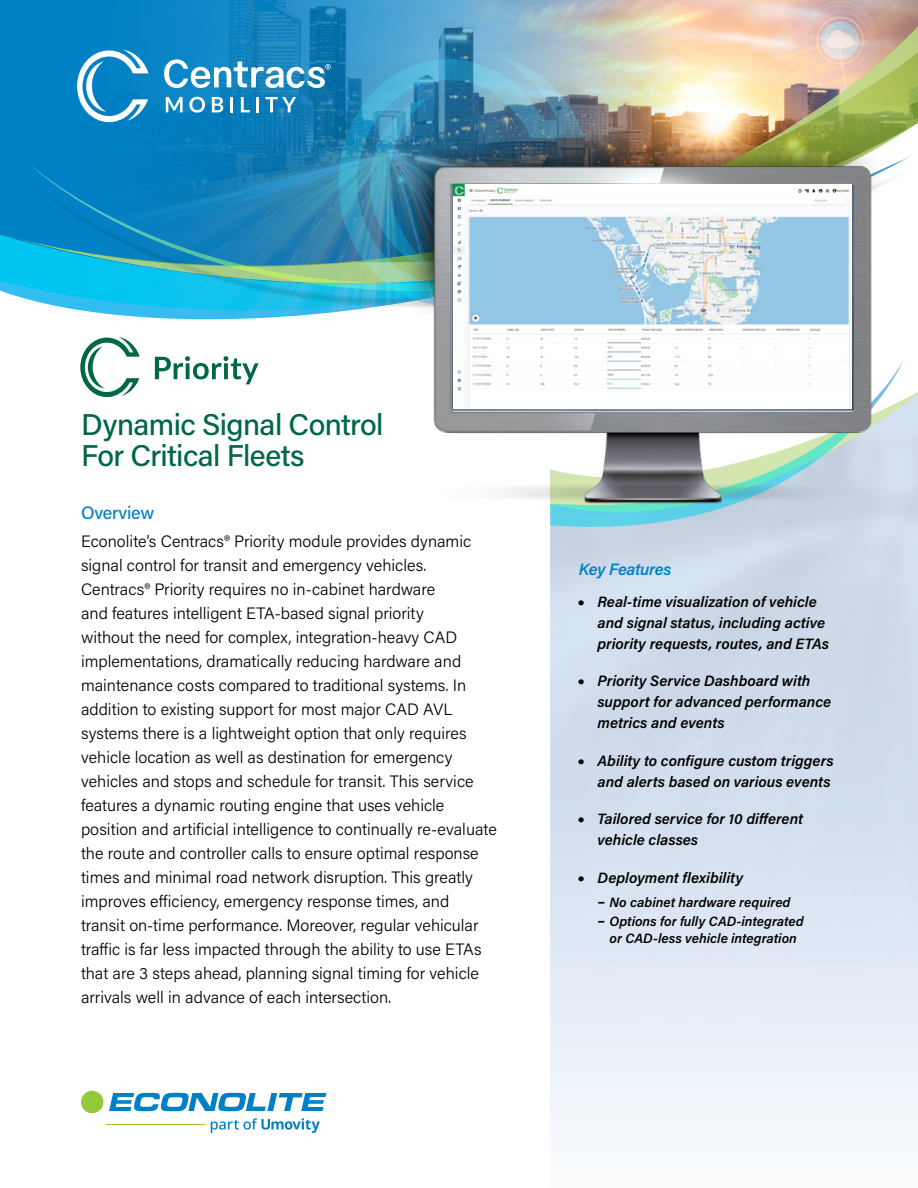
<style>
.page{position:relative;width:918px;height:1188px;background:#fff}
.page>*{position:absolute;margin:0;border:0;box-sizing:border-box;transform-origin:0 0}
.t1{font:500 30px/31.5px "Acumin Pro";letter-spacing:-.02em;color:#006748}
.t2{font:500 18px "Acumin Pro";letter-spacing:-.02em;color:#0081c6}
.t3{font:300 16.5px/24px "Acumin Pro";color:#000}
.t4{font:italic 600 16.5px "Acumin Pro";letter-spacing:-.02em;color:#0081c6}
.t5{font:italic 600 15px/21px "Acumin Pro";color:#000}
.t6{font:italic 600 13.5px/16.5px "Acumin Pro";color:#000;text-align:center}
.s1{font-family:"Agenda";font-weight:700;font-style:normal}
.s2{font-size:16.5px}
</style>
<div class="page">
<img style="left:0;top:0;width:918px;height:11px">
<img style="left:0;top:11px;width:918px;height:220px">
<svg style="left:0;top:231px;width:367px;height:89px"></svg>
<svg style="left:25px;top:156px;width:886px;height:151px;background:#2a9dc8"></svg>
<img style="left:339px;top:56px;width:245px;height:250px">
<svg style="left:550px;top:391px;width:368px;height:159px;background:#cdd9e7"></svg>
<svg style="left:881px;top:360px;width:23px;height:168px;fill:#d3e0ef"></svg>
<svg style="left:109px;top:1093px;width:217px;height:18px"></svg>
<div style="left:81px;top:1091px;width:22px;height:22px;background:#95c93d;border-radius:50%"></div>
<svg style="left:211px;top:1118px;width:109px;height:15px"></svg>
<hr style="left:106px;top:1124px;width:99px;height:1px;background:#95c93d">
<svg style="left:77px;top:50px;width:72px;height:72px"></svg>
<svg style="left:166px;top:97px;width:17px;height:15px"></svg>
<svg style="left:189px;top:97px;width:16px;height:16px"></svg>
<svg style="left:212px;top:97px;width:11px;height:15px"></svg>
<hr style="left:230px;top:97px;width:3px;height:15px;background:#fff">
<svg style="left:241px;top:97px;width:9px;height:15px"></svg>
<hr style="left:256px;top:97px;width:3px;height:15px;background:#fff">
<svg style="left:265px;top:97px;width:31px;height:15px"></svg>
<svg style="left:164px;top:59px;width:167px;height:29px"></svg>
<svg style="left:155px;top:356px;width:104px;height:28px"></svg>
<svg style="left:80px;top:337px;width:60px;height:60px"></svg>
<div style="left:401px;top:142px;width:487px;height:178px;background:#000;opacity:.9"></div>
<img style="left:422px;top:154px;width:459px;height:378px">
<img style="left:453px;top:185px;width:398px;height:223px">
<h1 class="t1" style="left:81px;top:407px;width:304px">Dynamic Signal Control<br>For Critical Fleets</h1>
<p class="t2" style="left:81px;top:500px;width:75px">Overview</p>
<p class="t3" style="left:81px;top:529px;width:417px">Econolite’s Centracs® Priority module provides dynamic signal control for transit and emergency vehicles.<br>Centracs® Priority requires no in-cabinet hardware<br>and features intelligent ETA-based signal priority<br>without the need for complex, integration-heavy CAD implementations, dramatically reducing hardware and maintenance costs compared to traditional systems. In addition to existing support for most major CAD AVL systems there is a lightweight option that only requires vehicle location as well as destination for emergency vehicles and stops and schedule for transit. This service features a dynamic routing engine that uses vehicle position and artificial intelligence to continually re-evaluate the route and controller calls to ensure optimal response times and minimal road network disruption. This greatly improves efficiency, emergency response times, and transit on-time performance. Moreover, regular vehicular traffic is far less impacted through the ability to use ETAs that are 3 steps ahead, planning signal timing for vehicle arrivals well in advance of each intersection.</p>
<p class="t4" style="left:579px;top:558px;width:94px">Key Features</p>
<p class="t5" style="left:598px;top:590px;width:233px;text-indent:-20px"><span class="s1">•</span> Real-time visualization of vehicle and signal status, including active priority requests, routes, and ETAs</p>
<p class="t5" style="left:598px;top:670px;width:235px;text-indent:-20px"><span class="s1">•</span> Priority Service Dashboard with support for advanced performance metrics and events</p>
<p class="t5" style="left:578px;top:749px;width:257px;text-align:right"><span class="s1">•</span> Ability to configure custom triggers and alerts based on various events</p>
<p class="t5" style="left:598px;top:808px;width:207px;text-indent:-20px"><span class="s1">•</span> Tailored service for 10 different vehicle classes</p>
<p class="t5" style="left:578px;top:866px;width:167px"><span class="s1">•</span> Deployment flexibility</p>
<p class="t6" style="left:598px;top:893px;width:195px"><span class="s2">–</span> No cabinet hardware required</p>
<p class="t6" style="left:598px;top:912px;width:208px"><span class="s2">–</span> Options for fully CAD-integrated or CAD-less vehicle integration</p>
</div>
